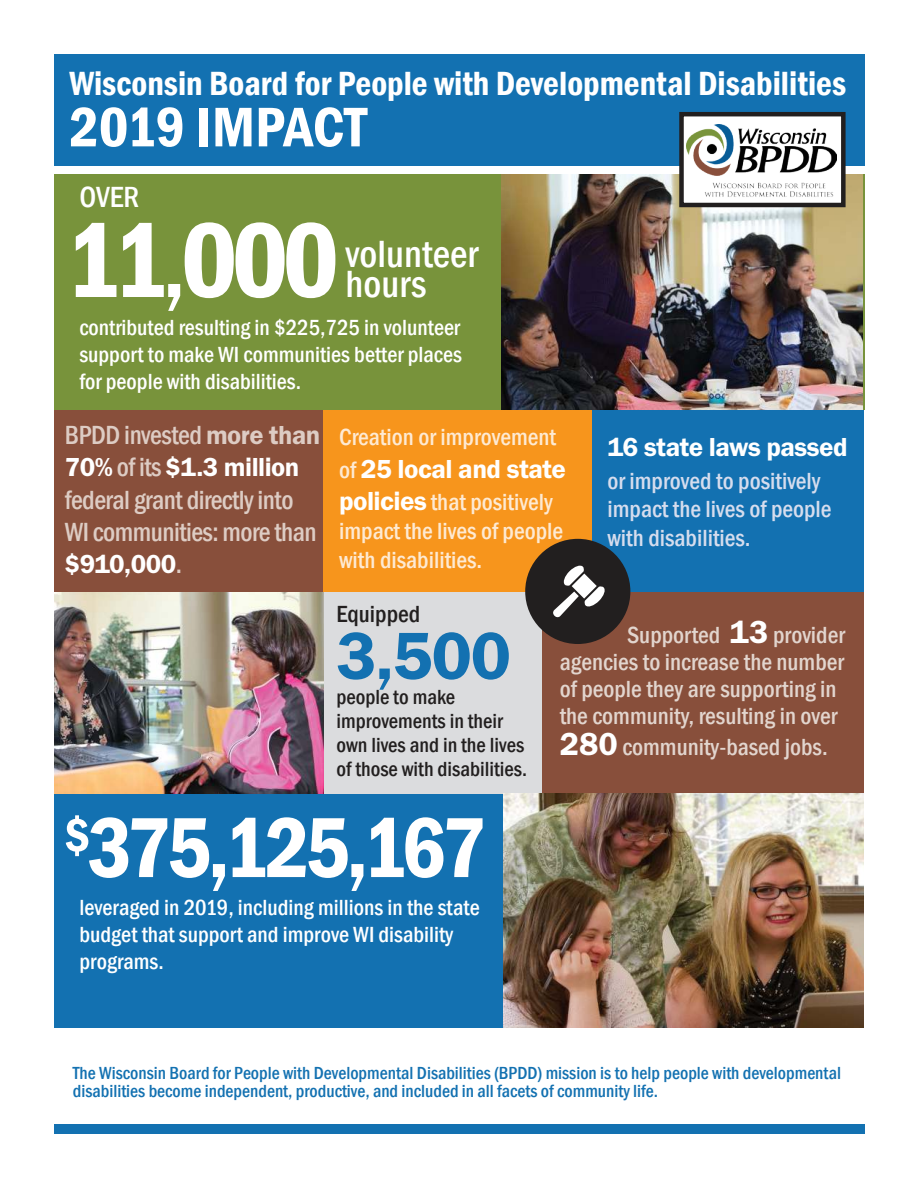
<style>
.page{position:relative;width:918px;height:1188px;background:#fff}
.page>*{position:absolute;margin:0;border:0;box-sizing:border-box;transform-origin:0 0}
.t1{font:600 condensed 110.25px "Franklin Gothic";color:#fff}
.t2{font:600 condensed 88.2px "Franklin Gothic";letter-spacing:-.05em;color:#fff}
.t3{font:600 69px "Franklin Gothic Itc T";color:#1371b1}
.t4{font:600 condensed 57.75px "Franklin Gothic";letter-spacing:-.005em;color:#fff}
.t5{font:500 condensed 39px/30px "Franklin Gothic";color:#fff}
.t6{font:600 condensed 34.5px "Franklin Gothic";color:#fff}
.t7{font:500 condensed 30px "Franklin Gothic";color:#fff}
.t8{font:500 condensed 27px/32.4px "Franklin Gothic";letter-spacing:-.02em;color:#ddccc4}
.t9{font:600 27px "Franklin Gothic Itc T";letter-spacing:-.02em;color:#fff}
.t10{font:500 condensed 24px/27px "Franklin Gothic";color:#e2d5ce}
.t11{font:500 condensed 24px/28.8px "Franklin Gothic";color:#feead3}
.t12{font:500 condensed 24px/28.8px "Franklin Gothic";color:#d6ddee}
.t13{font:500 condensed 24px "Franklin Gothic";color:#221f1f}
.t14{font:500 condensed 22.5px/27px "Franklin Gothic";color:#fff;text-align:justify}
.t15{font:500 condensed 21px/24px "Franklin Gothic";color:#221f1f}
.t16{font:500 condensed 18px/18px "Franklin Gothic";color:#1371b1}
.s1{font-size:88.2px}
.s2{font-family:"Franklin Gothic Itc T";font-weight:600;font-stretch:normal}
.s3{font-family:"Franklin Gothic";font-weight:500;font-stretch:condensed;color:#ddccc4}
.s4{font-family:"Franklin Gothic";font-weight:500;font-stretch:condensed;font-size:24px;color:#feead3}
.s5{font-family:"Franklin Gothic Itc T";font-weight:600;font-stretch:normal;font-size:27px;color:#fff}
.s6{font-family:"Franklin Gothic Itc T";font-weight:600;font-stretch:normal;font-size:33px;color:#fff}
</style>
<div class="page">
<div style="left:54px;top:792px;width:487px;height:236px;background:#1371b1"></div>
<div style="left:540px;top:591px;width:323px;height:204px;background:#884f3b"></div>
<div style="left:539px;top:590px;width:325px;height:205px;border:2px solid #884f3b"></div>
<div style="left:54px;top:591px;width:487px;height:203px;background:#dbdcde"></div>
<img style="left:54px;top:591px;width:269px;height:203px">
<div style="left:54px;top:409px;width:269px;height:182px;background:#884f3b"></div>
<div style="left:323px;top:409px;width:270px;height:182px;background:#f7951c"></div>
<div style="left:593px;top:409px;width:271px;height:182px;background:#1371b1"></div>
<div style="left:54px;top:54px;width:810px;height:111px;background:#1371b1"></div>
<div style="left:54px;top:174px;width:810px;height:236px;background:#78933b"></div>
<div style="left:54px;top:1124px;width:810px;height:9px;background:#1371b1"></div>
<img style="left:504px;top:794px;width:360px;height:234px">
<img style="left:501px;top:174px;width:361px;height:236px">
<svg style="left:525px;top:539px;width:105px;height:105px"></svg>
<div style="left:682px;top:114px;width:161px;height:91px;background:#fff"></div>
<img style="left:687px;top:124px;width:150px;height:73px">
<div style="left:679px;top:112px;width:167px;height:95px;border:5px solid #221f1f"></div>
<h3 class="t6" style="left:69px;top:69px;width:778px">Wisconsin Board for People with Developmental Disabilities</h3>
<h3 class="t4" style="left:69px;top:103px;width:299px">2019 IMPACT</h3>
<h3 class="t7" style="left:79px;top:185px;width:62px">OVER</h3>
<h1 class="t1" style="left:65px;top:214px;width:276px">11<span class="s1">,</span>000</h1>
<h3 class="t5" style="left:346px;top:241px;width:134px">volunteer hours</h3>
<p class="t14" style="left:79px;top:315px;width:384px">contributed resulting in $225,725 in volunteer support to make WI communities better places for people with disabilities.</p>
<p class="t8" style="left:65px;top:420px;width:257px">BPDD invested <span class="s2">more than</span></p>
<p class="t9" style="left:65px;top:457px;width:236px">70% <span class="s3">of its</span> $1.3 million</p>
<p class="t8" style="left:65px;top:485px;width:253px">federal grant directly into<br>WI communities: more than</p>
<p class="t9" style="left:65px;top:554px;width:119px">$910,000<span class="s3">.</span></p>
<p class="t11" style="left:339px;top:424px;width:218px">Creation or improvement</p>
<p class="t9" style="left:339px;top:458px;width:228px"><span class="s4">of</span> 25 local and state</p>
<p class="t11" style="left:339px;top:489px;width:226px"><span class="s5">policies</span> that positively impact the lives of people with disabilities.</p>
<p class="t9" style="left:608px;top:436px;width:242px">16 state laws passed</p>
<p class="t12" style="left:608px;top:467px;width:226px">or improved to positively impact the lives of people with disabilities.</p>
<p class="t13" style="left:336px;top:604px;width:85px">Equipped</p>
<h3 class="t3" style="left:336px;top:629px;width:176px">3,500</h3>
<p class="t15" style="left:336px;top:686px;width:192px">people to make improvements in their own lives and in the lives of those with disabilities.</p>
<h2 class="t2" style="left:64px;top:811px;width:424px"><sup>$</sup>375,125,167</h2>
<p class="t14" style="left:80px;top:895px;width:402px;text-align:left">leveraged in 2019, including millions in the state budget that support and improve WI disability programs.</p>
<p class="t10" style="left:560px;top:622px;width:287px;text-indent:67px">Supported <span class="s6">13</span> provider agencies to increase the number of people they are supporting in the community, resulting in over</p>
<p class="t10" style="left:560px;top:735px;width:270px"><span class="s6">280</span> community-based jobs.</p>
<p class="t16" style="left:73px;top:1065px;width:770px">The Wisconsin Board for People with Developmental Disabilities (BPDD) mission is to help people with developmental disabilities become independent, productive, and included in all facets of community life.</p>
</div>
